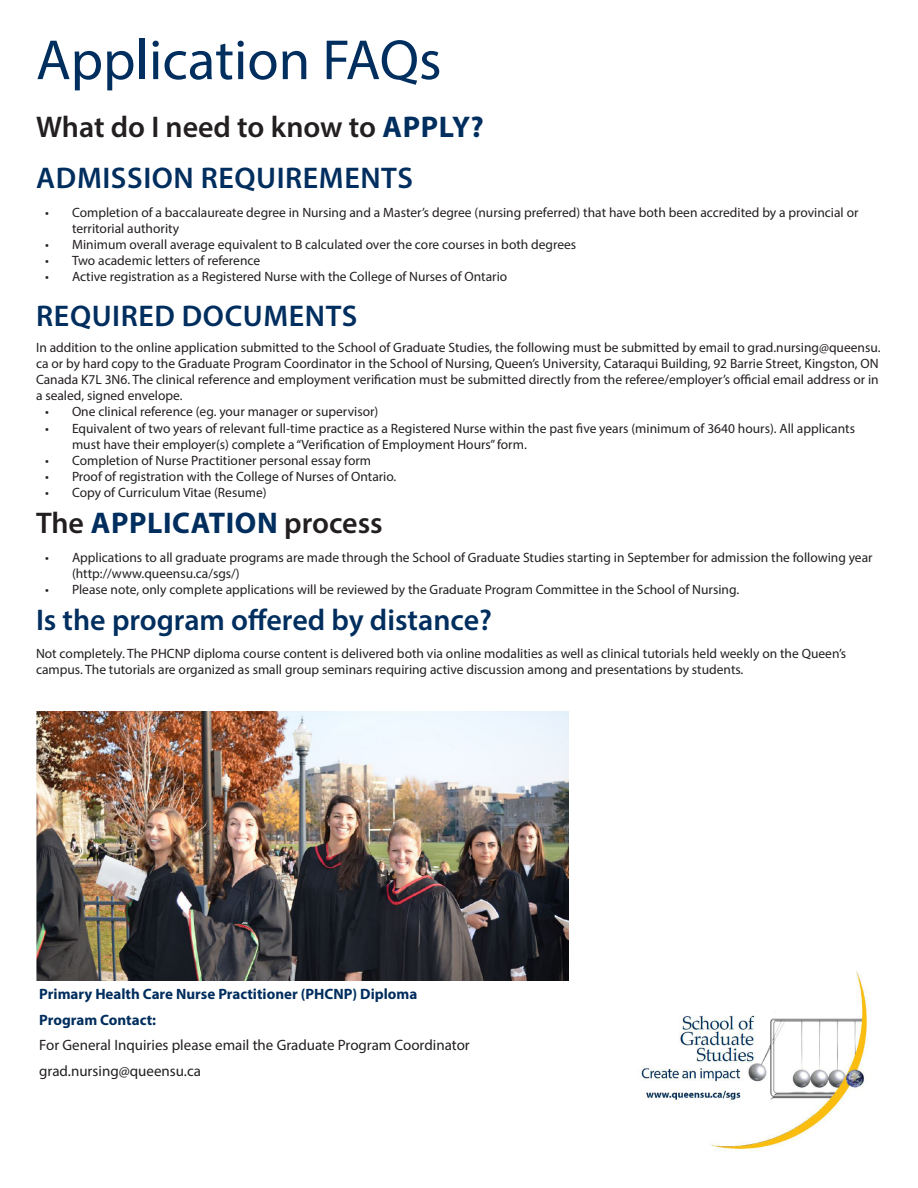
<style>
.page{position:relative;width:918px;height:1188px;background:#fff}
.page>*{position:absolute;margin:0;border:0;box-sizing:border-box;transform-origin:0 0}
.t1{font:57px "Myriad Pro";color:#002e5e}
.t2{font:600 30px "Myriad Pro";letter-spacing:.02em;color:#002e5e}
.t3{font:600 30px "Myriad Pro";color:#002e5e}
.t4{font:600 30px "Myriad Pro";color:#231f20}
.t5{font:700 30px "Myriad Pro";letter-spacing:.02em;color:#002e5e}
.headings{font:15px "Myriad Pro";color:#231f20}
.headings-2{font:700 15px "Myriad Pro";color:#002e5e}
.t6{font:13.5px/16.2px "Myriad Pro";color:#231f20}
.s1{font-weight:700;color:#002e5e}
.s2{font-weight:600;color:#231f20}
</style>
<div class="page">
<img style="left:641px;top:971px;width:227px;height:180px">
<img style="left:36px;top:711px;width:533px;height:270px">
<p class="t1" style="left:36px;top:25px;width:407px">Application FAQs</p>
<p class="t4" style="left:36px;top:108px;width:449px">What do I need to know to <span class="s1">APPLY?</span></p>
<p class="t2" style="left:36px;top:159px;width:378px">ADMISSION REQUIREMENTS</p>
<p class="t6" style="left:72px;top:204px;width:788px;text-indent:-27px">• Completion of a baccalaureate degree in Nursing and a Master’s degree (nursing preferred) that have both been accredited by a provincial or territorial authority</p>
<p class="t6" style="left:45px;top:236px;width:533px">• Minimum overall average equivalent to B calculated over the core courses in both degrees</p>
<p class="t6" style="left:45px;top:252px;width:217px">• Two academic letters of reference</p>
<p class="t6" style="left:45px;top:268px;width:464px">• Active registration as a Registered Nurse with the College of Nurses of Ontario</p>
<p class="t2" style="left:36px;top:297px;width:323px">REQUIRED DOCUMENTS</p>
<p class="t6" style="left:36px;top:339px;width:846px">In addition to the online application submitted to the School of Graduate Studies, the following must be submitted by email to grad.nursing@queensu. ca or by hard copy to the Graduate Program Coordinator in the School of Nursing, Queen’s University, Cataraqui Building, 92 Barrie Street, Kingston, ON Canada K7L 3N6. The clinical reference and employment verification must be submitted directly from the referee/employer’s official email address or in a sealed, signed envelope.</p>
<p class="t6" style="left:45px;top:403px;width:335px">• One clinical reference (eg. your manager or supervisor)</p>
<p class="t6" style="left:72px;top:420px;width:785px;text-indent:-27px">• Equivalent of two years of relevant full-time practice as a Registered Nurse within the past five years (minimum of 3640 hours). All applicants must have their employer(s) complete a “Verification of Employment Hours” form.</p>
<p class="t6" style="left:45px;top:452px;width:328px">• Completion of Nurse Practitioner personal essay form</p>
<p class="t6" style="left:45px;top:468px;width:353px">• Proof of registration with the College of Nurses of Ontario.</p>
<p class="t6" style="left:45px;top:484px;width:223px">• Copy of Curriculum Vitae (Resume)</p>
<p class="t5" style="left:36px;top:504px;width:348px"><span class="s2">The</span> APPLICATION <span class="s2">process</span></p>
<p class="t6" style="left:72px;top:549px;width:802px;text-indent:-27px">• Applications to all graduate programs are made through the School of Graduate Studies starting in September for admission the following year (http://www.queensu.ca/sgs/)</p>
<p class="t6" style="left:45px;top:581px;width:696px">• Please note, only complete applications will be reviewed by the Graduate Program Committee in the School of Nursing.</p>
<p class="t3" style="left:36px;top:601px;width:458px">Is the program offered by distance?</p>
<p class="t6" style="left:36px;top:645px;width:812px">Not completely. The PHCNP diploma course content is delivered both via online modalities as well as clinical tutorials held weekly on the Queen’s campus. The tutorials are organized as small group seminars requiring active discussion among and presentations by students.</p>
<p class="headings-2" style="left:39px;top:985px;width:380px">Primary Health Care Nurse Practitioner (PHCNP) Diploma</p>
<p class="headings-2" style="left:39px;top:1010px;width:118px">Program Contact:</p>
<p class="headings" style="left:39px;top:1036px;width:432px">For General Inquiries please email the Graduate Program Coordinator</p>
<p class="headings" style="left:39px;top:1062px;width:163px">grad.nursing@queensu.ca</p>
</div>
